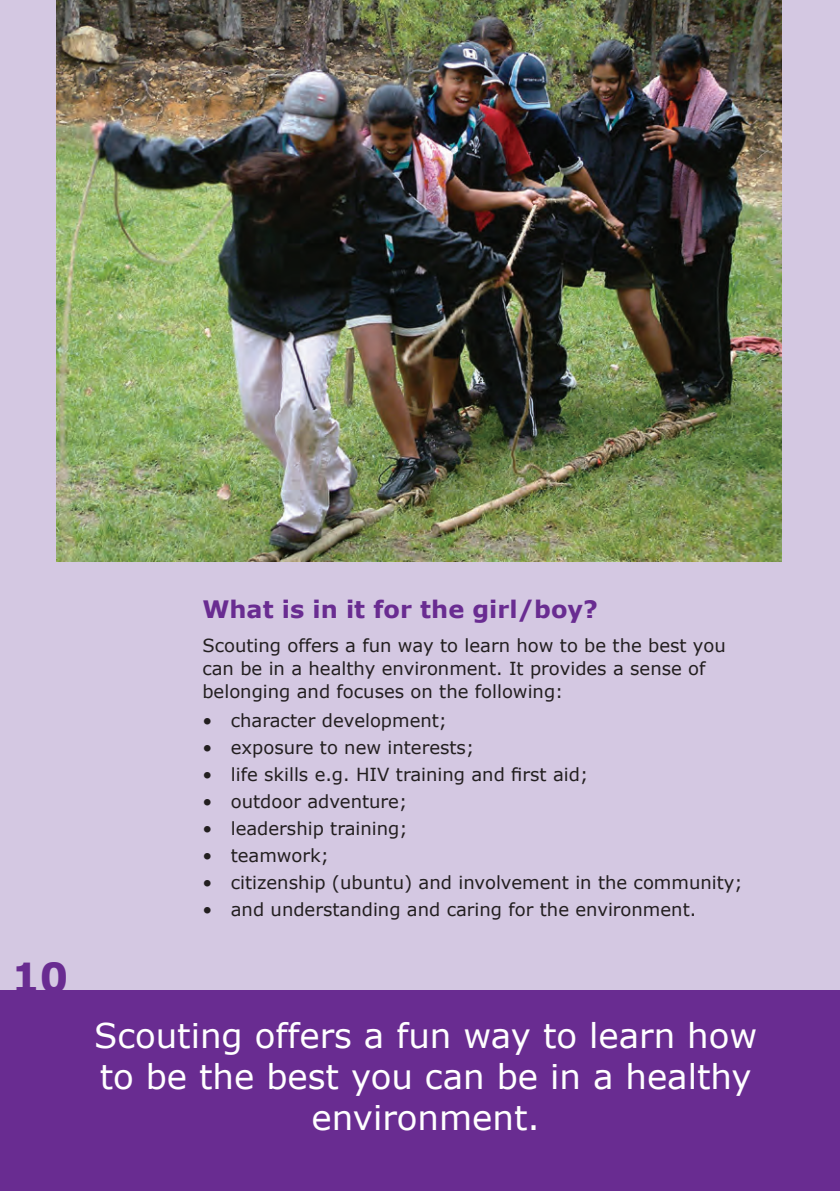
<style>
.page{position:relative;width:840px;height:1191px;background:#fff}
.page>*{position:absolute;margin:0;border:0;box-sizing:border-box;transform-origin:0 0}
.Head_3a{font:700 40px "Verdana";color:#692c91}
.Big_white_text{font:34px/40.8px "Verdana";color:#fff;text-align:center}
.Head_3a-2{font:700 24px "Verdana";color:#692c91}
.Body_hang_1{font:18px "Verdana";color:#231f20}
.Body_text_9{font:18px/23px "Verdana";color:#231f20}
.Body_hang_1_last{font:18px "Verdana";color:#231f20}
</style>
<div class="page">
<div style="left:0;top:0;width:839px;height:1002px;background:#d4c8e2"></div>
<img style="left:57px;top:0;width:723px;height:561px">
<div style="left:0;top:990px;width:839px;height:201px;background:#692c91"></div>
<p class="Head_3a" style="left:11px;top:949px;width:58px">10</p>
<p class="Head_3a-2" style="left:202px;top:592px;width:397px">What is in it for the girl/boy?</p>
<p class="Body_text_9" style="left:202px;top:634px;width:524px">Scouting offers a fun way to learn how to be the best you can be in a healthy environment. It provides a sense of belonging and focuses on the following:</p>
<p class="Body_hang_1" style="left:202px;top:708px;width:246px">• character development;</p>
<p class="Body_hang_1" style="left:202px;top:735px;width:273px">• exposure to new interests;</p>
<p class="Body_hang_1" style="left:202px;top:761px;width:387px">• life skills e.g. HIV training and first aid;</p>
<p class="Body_hang_1" style="left:202px;top:788px;width:206px">• outdoor adventure;</p>
<p class="Body_hang_1" style="left:202px;top:815px;width:207px">• leadership training;</p>
<p class="Body_hang_1" style="left:202px;top:842px;width:128px">• teamwork;</p>
<p class="Body_hang_1_last" style="left:202px;top:869px;width:541px">• citizenship (ubuntu) and involvement in the community;</p>
<p class="Body_hang_1_last" style="left:202px;top:896px;width:495px">• and understanding and caring for the environment.</p>
<p class="Big_white_text" style="left:94px;top:1014px;width:664px">Scouting offers a fun way to learn how to be the best you can be in a healthy environment.</p>
</div>
